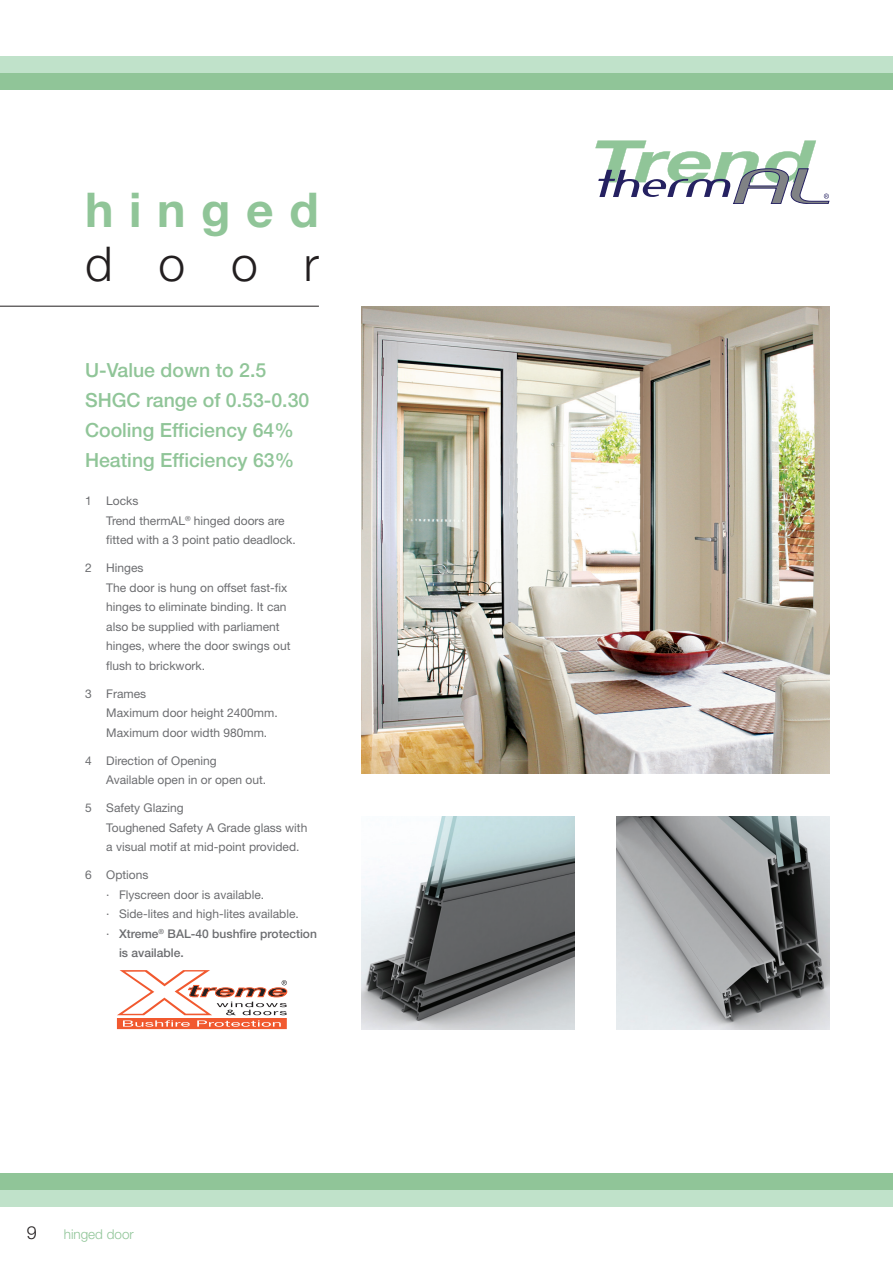
<style>
.page{position:relative;width:893px;height:1263px;background:#fff}
.page>*{position:absolute;margin:0;border:0;box-sizing:border-box;transform-origin:0 0}
.t1{font:700 48px "Helvetica Neue";letter-spacing:.325em;color:#90c598}
.t2{font:300 48px "Helvetica Neue";color:#231f20}
.t3{font:500 19.5px/30px "Helvetica Neue";color:#90c598}
.t4{font:300 18px "Helvetica Neue";color:#231f20}
.t5{font:300 13.5px "Helvetica Neue";color:#90c598}
.t6{font:12px/19.5px "Helvetica Neue";color:#6c6d70}
.t7{font:500 12px "Helvetica Neue";color:#6c6d70}
.s1{font-weight:400}
</style>
<div class="page">
<div style="left:0;top:1174px;width:893px;height:89px;background:#90c598"></div>
<div style="left:0;top:1191px;width:893px;height:72px;background:#c0e2ca"></div>
<div style="left:0;top:1208px;width:893px;height:55px;background:#fff"></div>
<div style="left:0;top:0;width:893px;height:89px;background:#90c598"></div>
<div style="left:0;top:0;width:893px;height:72px;background:#c0e2ca"></div>
<div style="left:0;top:0;width:893px;height:55px;background:#fff"></div>
<svg style="left:595px;top:141px;width:234px;height:63px"></svg>
<hr style="left:0;top:306px;width:319px;height:1px;background:#231f20">
<img style="left:361px;top:816px;width:213px;height:213px">
<img style="left:617px;top:816px;width:212px;height:213px">
<svg style="left:117px;top:970px;width:170px;height:59px"></svg>
<img style="left:361px;top:306px;width:468px;height:468px">
<p class="t1" style="left:85px;top:180px;width:235px">hinged</p>
<p class="t2" style="left:85px;top:234px;width:235px">door</p>
<p class="t3" style="left:85px;top:354px;width:226px">U-Value down to 2.5<br>SHGC range of 0.53-0.30<br>Cooling Efficiency 64%<br>Heating Efficiency 63%</p>
<p class="t6" style="left:106px;top:491px;width:191px;text-indent:-21px">1 Locks<br>Trend thermAL<sup>®</sup> hinged doors are fitted with a 3 point patio deadlock.</p>
<p class="t6" style="left:106px;top:558px;width:186px;text-indent:-21px">2 Hinges<br>The door is hung on offset fast-fix hinges to eliminate binding. It can also be supplied with parliament hinges, where the door swings out flush to brickwork.</p>
<p class="t6" style="left:106px;top:683px;width:173px;text-indent:-21px">3 Frames<br>Maximum door height 2400mm.<br>Maximum door width 980mm.</p>
<p class="t6" style="left:106px;top:750px;width:161px;text-indent:-21px">4 Direction of Opening<br>Available open in or open out.</p>
<p class="t6" style="left:106px;top:798px;width:203px;text-indent:-21px">5 Safety Glazing<br>Toughened Safety A Grade glass with a visual motif at mid-point provided.</p>
<p class="t6" style="left:85px;top:865px;width:65px">6 Options</p>
<p class="t6" style="left:106px;top:885px;width:159px">· Flyscreen door is available.</p>
<p class="t6" style="left:106px;top:904px;width:194px">· Side-lites and high-lites available.</p>
<p class="t7" style="left:106px;top:926px;width:212px"><span class="s1">·</span> Xtreme<sup>®</sup> BAL-40 bushfire protection</p>
<p class="t7" style="left:119px;top:946px;width:66px">is available.</p>
<h3 class="t4" style="left:27px;top:1221px;width:12px">9</h3>
<p class="t5" style="left:64px;top:1225px;width:72px">hinged door</p>
</div>
